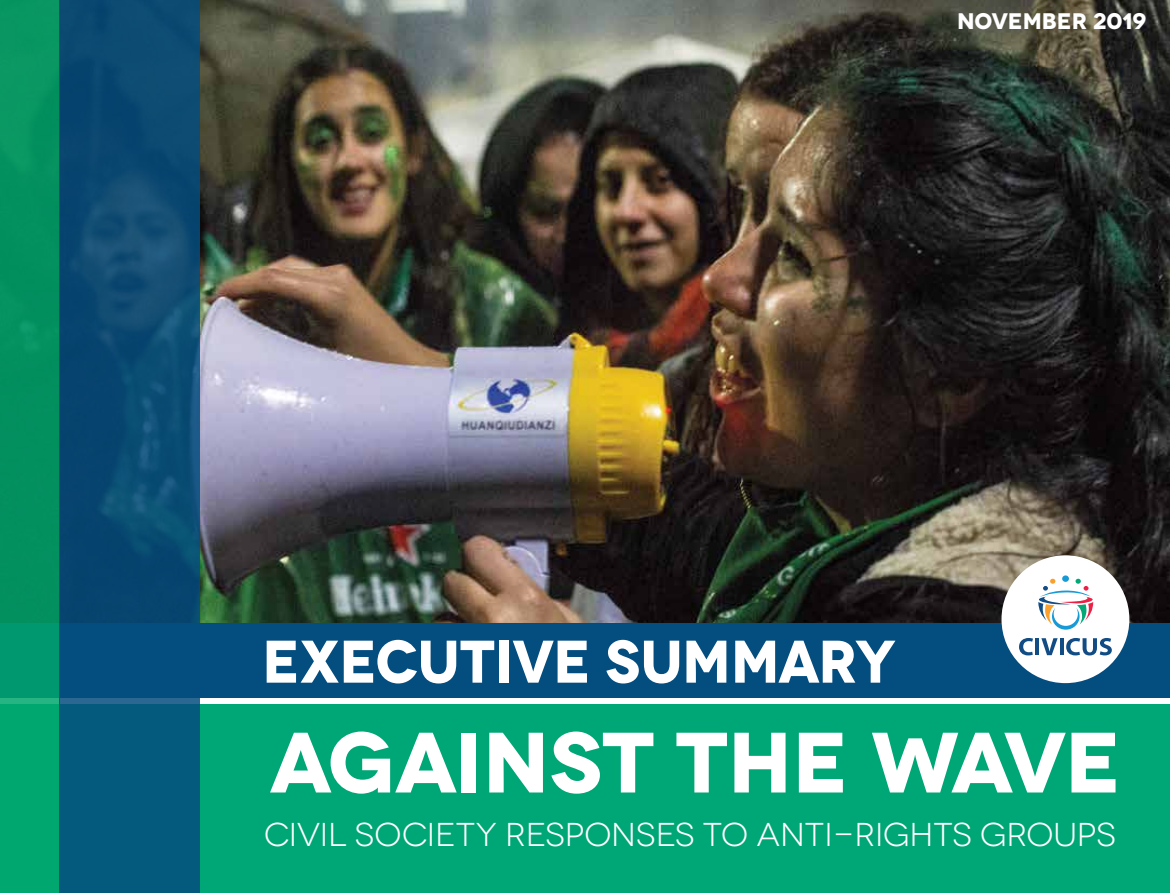
<style>
.page{position:relative;width:1170px;height:893px;background:#fff}
.page>*{position:absolute;margin:0;border:0;box-sizing:border-box;transform-origin:0 0}
.t1{font:700 85.35px "Novecentowide";color:#fff}
.t2{font:700 60px "Novecentowide";letter-spacing:-.01em;color:#fff;scale:.95 1}
.t3{font:33px "Novecentowide";color:#fff}
.t4{font:700 22.5px "Novecentowide";color:#fff}
</style>
<div class="page">
<img style="left:200px;top:0;width:969px;height:623px">
<div style="left:0;top:704px;width:1169px;height:189px;background:#00a776"></div>
<div style="left:0;top:623px;width:1169px;height:75px;background:#044d7f"></div>
<div style="left:1001px;top:555px;width:128px;height:128px;background:#fff;border-radius:50%"></div>
<div style="left:1062px;top:575px;width:6px;height:7px;background:#179bd7;border-radius:50%"></div>
<svg style="left:1038px;top:579px;width:55px;height:51px"></svg>
<svg style="left:1019px;top:638px;width:13px;height:17px"></svg>
<hr style="left:1035px;top:638px;width:4px;height:17px;background:#114c85">
<svg style="left:1041px;top:638px;width:16px;height:17px"></svg>
<svg style="left:1060px;top:638px;width:3px;height:17px"></svg>
<svg style="left:1066px;top:638px;width:45px;height:17px"></svg>
<div style="left:0;top:0;width:59px;height:893px;background:linear-gradient(to bottom,#078c5c,#00a16d)"></div>
<svg style="left:59px;top:0;width:141px;height:893px;background:#094d75"></svg>
<p class="t4" style="left:957px;top:7px;width:191px">NOVE MBER 2019</p>
<h2 class="t2" style="left:262px;top:624px;width:243px">EXECUTIVE</h2>
<h2 class="t2" style="left:605px;top:624px;width:307px">SUMMARY</h2>
<h1 class="t1" style="left:270px;top:709px;width:852px">AGAINST THE WAVE</h1>
<p class="t3" style="left:264px;top:816px;width:853px">CIVIL SOCIETY RESPONSES TO ANTI-RIGHTS GROUPS</p>
</div>
